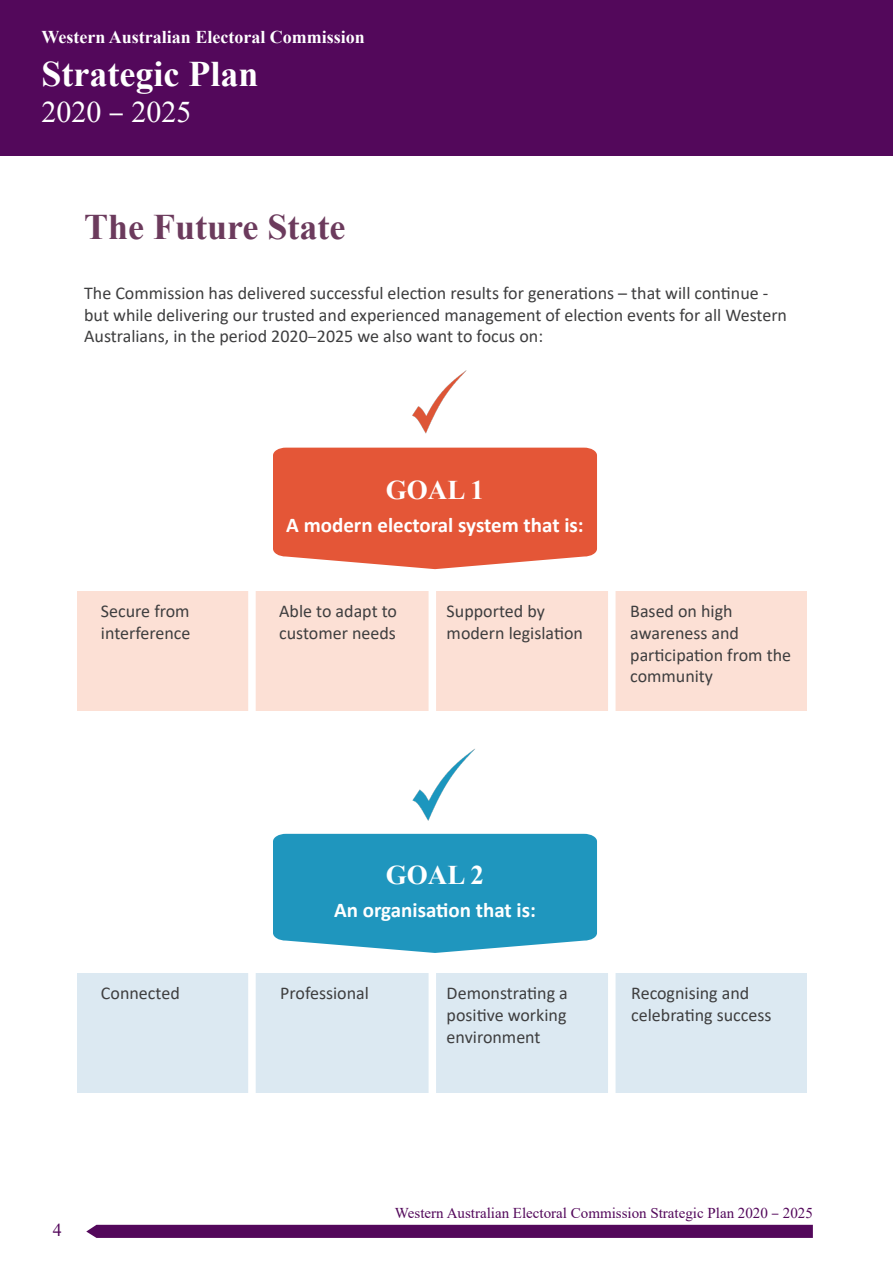
<style>
.page{position:relative;width:893px;height:1263px;background:#fff}
.page>*{position:absolute;margin:0;border:0;box-sizing:border-box;transform-origin:0 0}
.t1{font:700 36px "Times New Roman";color:#6c3b5d}
.t2{font:700 36px "Times New Roman";color:#fff}
.t3{font:30px "Times New Roman";color:#fff}
.t4{font:700 27px "Times New Roman";color:#fff}
.t5{font:700 21px "Calibri";color:#fff}
.t6{font:18px/21.6px "Calibri";color:#3e3e3f}
.t7{font:700 18px "Times New Roman";color:#fff}
.t8{font:18px "Times New Roman";color:#53085b}
.t9{font:15px "Times New Roman";color:#53085b}
.s1{font-family:"Myriad Pro"}
</style>
<div class="page">
<svg style="left:86px;top:1225px;width:727px;height:13px;background:#550b5c"></svg>
<div style="left:0;top:0;width:893px;height:156px;background:#53085b"></div>
<div style="left:77px;top:591px;width:178px;height:120px;background:#fce0d5"></div>
<div style="left:255px;top:591px;width:178px;height:120px;background:#fce0d5"></div>
<div style="left:433px;top:591px;width:179px;height:120px;background:#fce0d5"></div>
<div style="left:611px;top:591px;width:196px;height:120px;background:#fce0d5"></div>
<div style="left:77px;top:973px;width:178px;height:120px;background:#dce9f2"></div>
<div style="left:255px;top:973px;width:178px;height:120px;background:#dce9f2"></div>
<div style="left:433px;top:973px;width:179px;height:120px;background:#dce9f2"></div>
<div style="left:612px;top:973px;width:195px;height:120px;background:#dce9f2"></div>
<img style="left:412px;top:370px;width:55px;height:64px">
<div style="left:273px;top:448px;width:324px;height:121px;background:#e45637"></div>
<div style="left:248px;top:575px;width:8px;height:611px;background:#fff"></div>
<div style="left:608px;top:576px;width:7px;height:610px;background:#fff"></div>
<div style="left:429px;top:583px;width:7px;height:614px;background:#fff"></div>
<div style="left:273px;top:834px;width:324px;height:119px;background:#1f96be"></div>
<img style="left:412px;top:748px;width:63px;height:73px">
<p class="t7" style="left:41px;top:24px;width:325px">Western Australian Electoral Commission</p>
<h1 class="t2" style="left:41px;top:48px;width:218px">Strategic Plan</h1>
<h2 class="t3" style="left:41px;top:91px;width:151px">2020 <span class="s1">–</span> 2025</h2>
<p class="t1" style="left:84px;top:201px;width:263px">The Future State</p>
<p class="t6" style="left:84px;top:282px;width:704px">The Commission has delivered successful election results for generations – that will continue - but while delivering our trusted and experienced management of election events for all Western<br>Australians, in the period 2020<span class="s1">–</span>2025 we also want to focus on:</p>
<p class="t4" style="left:386px;top:470px;width:100px">GOAL 1</p>
<p class="t5" style="left:286px;top:510px;width:299px">A modern electoral system that is:</p>
<p class="t6" style="left:101px;top:600px;width:91px">Secure from interference</p>
<p class="t6" style="left:279px;top:600px;width:119px">Able to adapt to customer needs</p>
<p class="t6" style="left:447px;top:600px;width:138px">Supported by modern legislation</p>
<p class="t6" style="left:630px;top:600px;width:162px">Based on high awareness and participation from the community</p>
<p class="t4" style="left:386px;top:856px;width:100px">GOAL 2</p>
<p class="t5" style="left:334px;top:895px;width:203px">An organisation that is:</p>
<p class="t6" style="left:101px;top:982px;width:80px">Connected</p>
<p class="t6" style="left:280px;top:982px;width:90px">Professional</p>
<p class="t6" style="left:447px;top:982px;width:123px;text-align:justify">Demonstrating a positive working environment</p>
<p class="t6" style="left:631px;top:982px;width:142px">Recognising and celebrating success</p>
<p class="t8" style="left:53px;top:1217px;width:10px">4</p>
<p class="t9" style="left:395px;top:1202px;width:419px">Western Australian Electoral Commission Strategic Plan 2020 <span class="s1">–</span> 2025</p>
</div>
